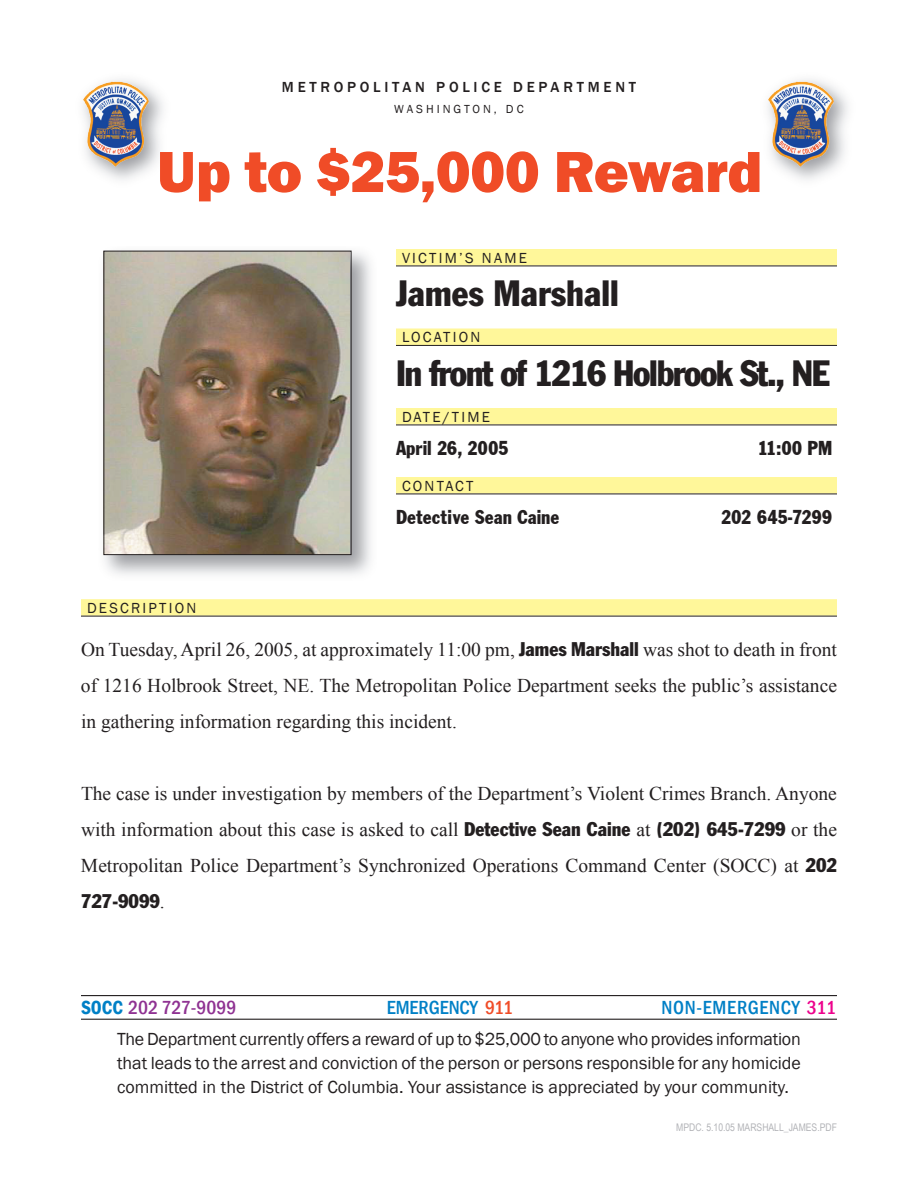
<style>
.page{position:relative;width:918px;height:1188px;background:#fff}
.page>*{position:absolute;margin:0;border:0;box-sizing:border-box;transform-origin:0 0}
.t1{font:800 60px "Franklin Gothic";letter-spacing:-.01em;color:#f04c27}
.t2{font:condensed 36px "Franklin Gothic";letter-spacing:-.04em;color:#231f20}
.t3{font:condensed 36px "Franklin Gothic";color:#231f20}
.t4{font:21px "Franklin Cond Gothic";color:#231f20}
.t5{font:21px "Franklin Cond Gothic";letter-spacing:-.02em;color:#231f20}
.t6{font:19.5px/36px "Times New Roman";color:#231f20;text-align:justify}
.t7{font:500 condensed 19.5px "Franklin Gothic";letter-spacing:.035em;color:#0080c6}
.t8{font:500 condensed 19.5px "Franklin Gothic";color:#8f3292}
.t9{font:500 condensed 19.5px "Franklin Gothic";color:#0080c6}
.t10{font:condensed 19.5px "Franklin Gothic";color:#231f20}
.t11{font:18px/24px "Franklin Gothic";color:#231f20;text-align:justify}
.t12{font:15px "Franklin Gothic";letter-spacing:.15em;color:#231f20}
.t13{font:500 15px "Franklin Gothic";letter-spacing:.25em;color:#231f20}
.t14{font:12px "Franklin Gothic";letter-spacing:.25em;color:#231f20}
.t15{font:10.5px "Arial Narrow";color:#b2b3b7}
.s1{font-family:"Franklin Gothic";font-stretch:condensed}
.s2{font-family:"Times New Roman";font-stretch:normal}
.s3{font-weight:600;color:#0080c6}
.s4{color:#f04c27}
.s5{color:#ed028c}
</style>
<div class="page">
<img style="left:83px;top:82px;width:67px;height:85px">
<img style="left:768px;top:82px;width:67px;height:85px">
<div style="left:81px;top:599px;width:756px;height:17px;background:#fff79a"></div>
<hr style="left:81px;top:616px;width:756px;height:1px;background:#231f20">
<div style="left:396px;top:249px;width:441px;height:17px;background:#fff79a"></div>
<hr style="left:396px;top:266px;width:441px;height:1px;background:#231f20">
<div style="left:396px;top:329px;width:441px;height:16px;background:#fff79a"></div>
<hr style="left:396px;top:345px;width:441px;height:1px;background:#231f20">
<div style="left:396px;top:408px;width:441px;height:17px;background:#fff79a"></div>
<hr style="left:396px;top:425px;width:441px;height:1px;background:#231f20">
<div style="left:396px;top:477px;width:441px;height:17px;background:#fff79a"></div>
<hr style="left:396px;top:494px;width:441px;height:1px;background:#231f20">
<img style="left:103px;top:250px;width:268px;height:325px">
<img style="left:106px;top:253px;width:244px;height:300px">
<div style="left:104px;top:251px;width:248px;height:304px;border:1px solid #231f20"></div>
<hr style="left:81px;top:995px;width:756px;height:1px;background:#231f20">
<hr style="left:81px;top:1019px;width:756px;height:1px;background:#231f20">
<p class="t13" style="left:282px;top:77px;width:356px">METROPOLITAN POLICE DEPARTMENT</p>
<p class="t14" style="left:394px;top:102px;width:131px">WASHINGTON, DC</p>
<h1 class="t1" style="left:157px;top:133px;width:607px">Up to $25,000 Reward</h1>
<p class="t12" style="left:402px;top:248px;width:126px">VICTIM’S NAME</p>
<h2 class="t3" style="left:396px;top:271px;width:224px">James Marshall</h2>
<p class="t12" style="left:402px;top:328px;width:80px">LOCATION</p>
<h2 class="t2" style="left:396px;top:351px;width:435px">In front of 1216 Holbrook St., NE</h2>
<p class="t12" style="left:402px;top:407px;width:90px">DATE/TIME</p>
<p class="t4" style="left:396px;top:436px;width:114px">April 26, 2005</p>
<p class="t4" style="left:758px;top:436px;width:76px">11:00 PM</p>
<p class="t12" style="left:402px;top:476px;width:73px">CONTACT</p>
<p class="t4" style="left:396px;top:505px;width:165px">Detective Sean Caine</p>
<p class="t5" style="left:721px;top:505px;width:113px">202 645-7299</p>
<p class="t12" style="left:87px;top:598px;width:111px">DESCRIPTION</p>
<p class="t6" style="left:81px;top:631px;width:757px">On Tuesday, April 26, 2005, at approximately 11:00 pm, <span class="s1">James Marshall</span> was shot to death in front of 1216 Holbrook Street, NE. The Metropolitan Police Department seeks the public’s assistance in gathering information regarding this incident.</p>
<p class="t6" style="left:81px;top:775px;width:758px">The case is under investigation by members of the Department’s Violent Crimes Branch. Anyone with information about this case is asked to call <span class="s1">Detective Sean Caine</span> at <span class="s1">(202) 645-7299</span> or the Metropolitan Police Department’s Synchronized Operations Command Center (SOCC) at <span class="s1">202</span></p>
<p class="t10" style="left:81px;top:889px;width:85px">727-9099<span class="s2">.</span></p>
<p class="t8" style="left:81px;top:995px;width:157px"><span class="s3">SOCC</span> 202 727-9099</p>
<p class="t9" style="left:387px;top:995px;width:128px">EMERGENCY <span class="s4">911</span></p>
<p class="t7" style="left:662px;top:995px;width:176px">NON-EMERGENCY <span class="s5">311</span></p>
<p class="t11" style="left:117px;top:1028px;width:686px">The Department currently offers a reward of up to $25,000 to anyone who provides information that leads to the arrest and conviction of the person or persons responsible for any homicide committed in the District of Columbia. Your assistance is appreciated by your community.</p>
<p class="t15" style="left:676px;top:1120px;width:162px">MPDC. 5.10.05 MARSHALL_JAMES.PDF</p>
</div>
